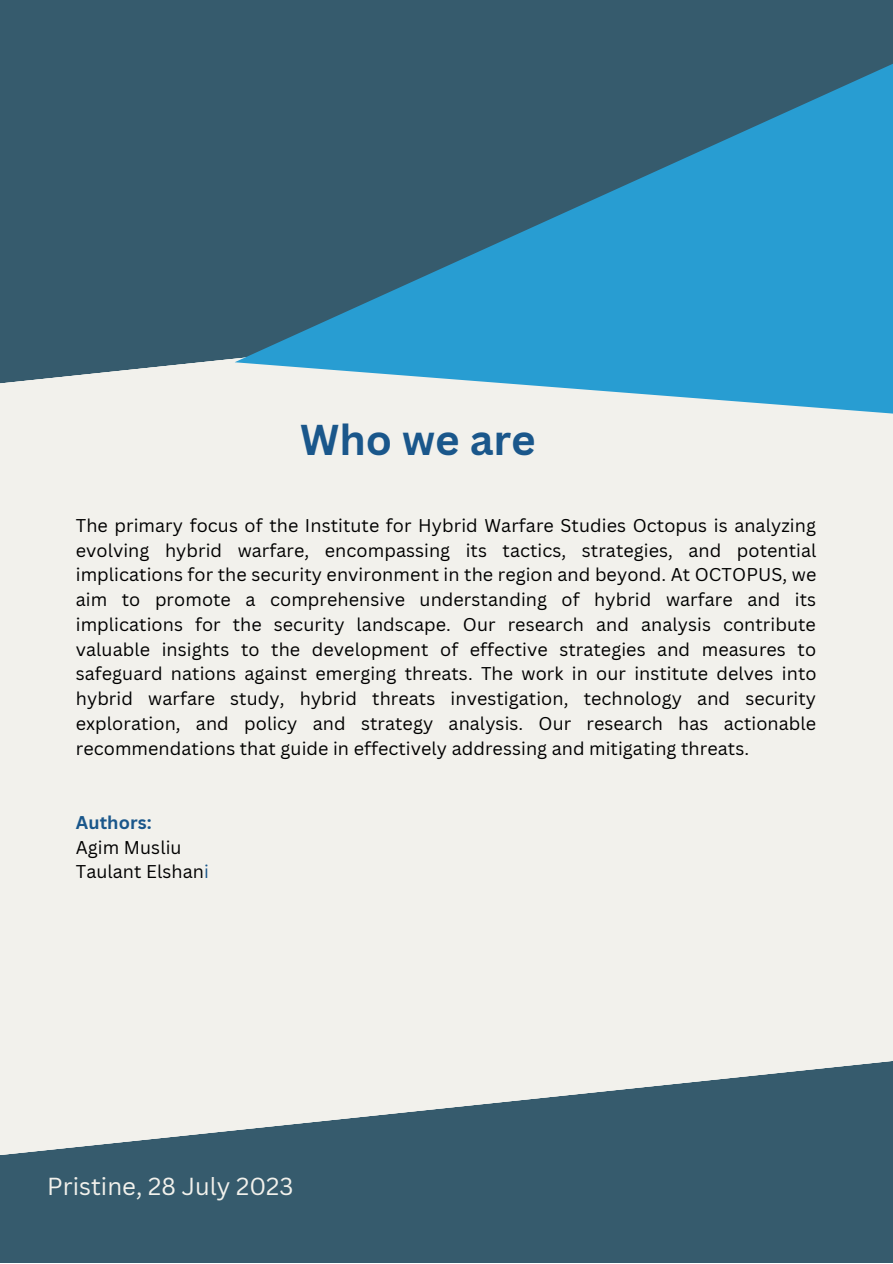
<style>
.page{position:relative;width:893px;height:1264px;background:#fff}
.page>*{position:absolute;margin:0;border:0;box-sizing:border-box;transform-origin:0 0}
.t1{font:700 42px "Canva Sans";color:#1a578b}
.t2{font:24px "Canva Sans";color:#f2f1ec}
.t3{font:18px/24.8px "Canva Sans";letter-spacing:.005em;color:#000;text-align:justify}
.t4{font:700 18px "Canva Sans";letter-spacing:.005em;color:#1a578b}
.s1{color:#1a578b}
</style>
<div class="page">
<div style="left:0;top:0;width:892px;height:1262px;background:#f2f1ec"></div>
<svg style="left:0;top:1061px;width:892px;height:201px;fill:#365b6d"></svg>
<div style="left:0;top:0;width:892px;height:384px;background:#365b6d"></div>
<svg style="left:200px;top:35px;width:692px;height:379px;background:#3d82a2"></svg>
<p class="t1" style="left:300px;top:410px;width:237px">Who we are</p>
<p class="t3" style="left:76px;top:512px;width:742px">The primary focus of the Institute for Hybrid Warfare Studies Octopus is analyzing evolving hybrid warfare, encompassing its tactics, strategies, and potential implications for the security environment in the region and beyond. At OCTOPUS, we aim to promote a comprehensive understanding of hybrid warfare and its implications for the security landscape. Our research and analysis contribute valuable insights to the development of effective strategies and measures to safeguard nations against emerging threats. The work in our institute delves into hybrid warfare study, hybrid threats investigation, technology and security exploration, and policy and strategy analysis. Our research has actionable recommendations that guide in effectively addressing and mitigating threats.</p>
<p class="t4" style="left:76px;top:809px;width:77px">Authors:</p>
<p class="t3" style="left:76px;top:834px;width:107px">Agim Musliu</p>
<p class="t3" style="left:76px;top:859px;width:134px">Taulant Elshan<span class="s1">i</span></p>
<p class="t2" style="left:47px;top:1169px;width:248px">Pristine, 28 July 2023</p>
</div>
